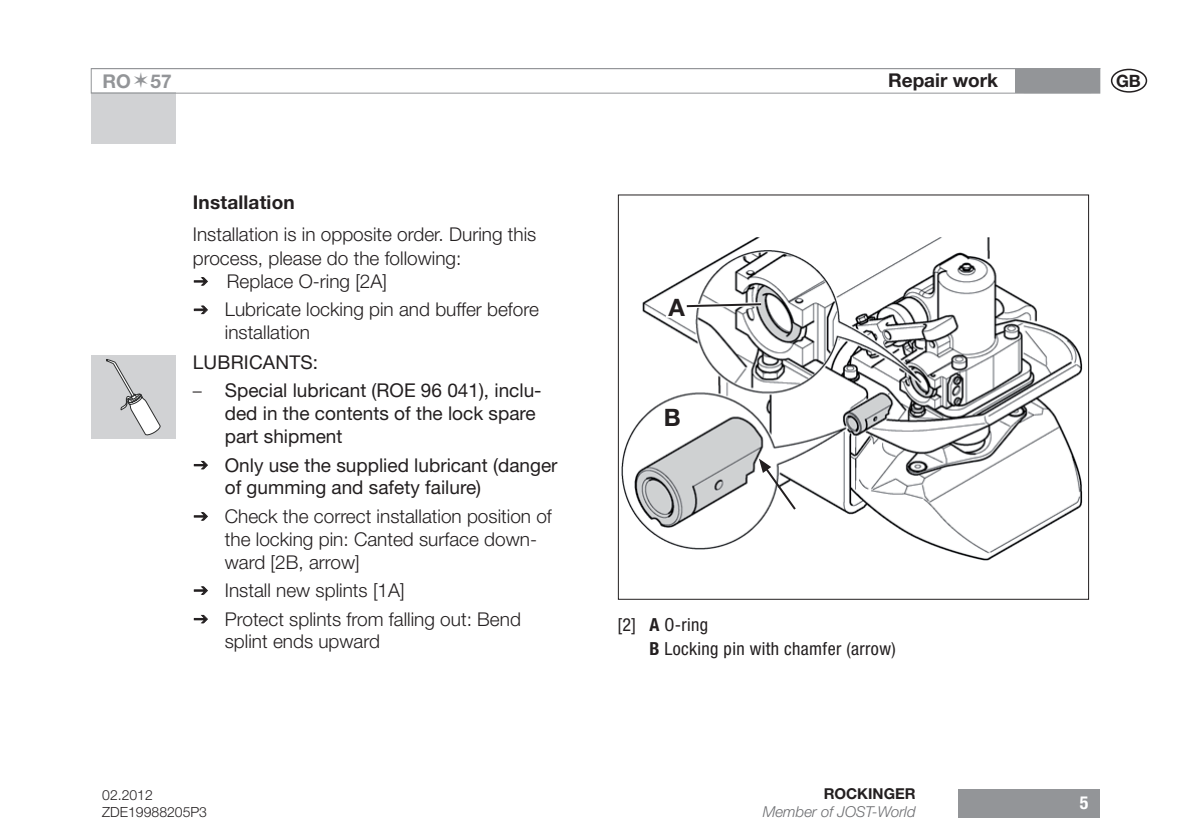
<style>
.page{position:relative;width:1191px;height:840px;background:#fff}
.page>*{position:absolute;margin:0;border:0;box-sizing:border-box;transform-origin:0 0}
.t1{font:700 24px "Helvetica Neue LT Pro";color:#231f20}
.t2{font:300 19px/22.8px "Helvetica Neue LT Pro";color:#231f20}
.t3{font:19px/22.8px "Helvetica Neue LT Pro";color:#231f20}
.t4{font:700 19px "Helvetica Neue LT Pro";letter-spacing:.01em;color:#231f20}
.t5{font:700 19px "Helvetica Neue LT Pro";color:#939598}
.t6{font:condensed 18px/24px "Helvetica Neue LT Pro";letter-spacing:.02em;color:#231f20}
.t7{font:700 condensed 18px "Helvetica Neue LT Pro";color:#fff}
.t8{font:700 17px "Helvetica Neue LT Pro";color:#231f20}
.t9{font:italic 300 15px "Helvetica Neue LT Pro";color:#6c6d70}
.t10{font:700 15px "Helvetica Neue LT Pro";color:#231f20}
.t11{font:300 14px/16.8px "Helvetica Neue LT Pro";color:#231f20}
.s1{font-weight:300;font-size:18px}
.s2{font-weight:700}
</style>
<div class="page">
<div style="left:958px;top:788px;width:142px;height:28px;background:#939598"></div>
<div style="left:1015px;top:69px;width:85px;height:24px;background:#939598"></div>
<div style="left:91px;top:93px;width:85px;height:51px;background:#d1d2d4"></div>
<div style="left:91px;top:68px;width:1009px;height:26px;border:1px solid #939598"></div>
<div style="left:1023px;top:68px;width:68px;height:25px;background:#939598"></div>
<img style="left:621px;top:235px;width:469px;height:335px">
<svg style="left:759px;top:458px;width:38px;height:53px"></svg>
<svg style="left:661px;top:405px;width:22px;height:25px"></svg>
<div style="left:1110px;top:69px;width:37px;height:24px;border:2px solid #231f20;border-radius:50%"></div>
<div style="left:91px;top:355px;width:85px;height:83px;background:#d1d2d4"></div>
<svg style="left:106px;top:359px;width:55px;height:77px"></svg>
<svg style="left:663px;top:278px;width:102px;height:43px"></svg>
<svg style="left:193px;top:277px;width:15px;height:9px"></svg>
<svg style="left:193px;top:305px;width:15px;height:10px"></svg>
<svg style="left:193px;top:460px;width:15px;height:10px"></svg>
<svg style="left:193px;top:512px;width:15px;height:9px"></svg>
<svg style="left:193px;top:586px;width:15px;height:9px"></svg>
<svg style="left:193px;top:614px;width:15px;height:10px"></svg>
<p class="t5" style="left:102px;top:69px;width:71px">RO 57</p>
<p class="t4" style="left:193px;top:190px;width:103px">Installation</p>
<p class="t2" style="left:193px;top:222px;width:345px">Installation is in opposite order. During this</p>
<p class="t2" style="left:193px;top:246px;width:270px">process, please do the following:</p>
<p class="t2" style="left:227px;top:269px;width:162px">Replace O-ring [2A]</p>
<p class="t2" style="left:225px;top:298px;width:315px">Lubricate locking pin and buffer before installation</p>
<p class="t3" style="left:193px;top:350px;width:127px">LUBRICANTS:</p>
<p class="t3" style="left:225px;top:378px;width:318px;text-indent:-32px"><span class="s1">–</span> Special lubricant (ROE 96 041), inclu&shy;ded in the contents of the lock spare part shipment</p>
<p class="t3" style="left:225px;top:452px;width:334px">Only use the supplied lubricant (danger of gumming and safety failure)</p>
<p class="t2" style="left:225px;top:504px;width:328px">Check the correct installation position of the locking pin: Canted surface down&shy;ward [2B, arrow]</p>
<p class="t2" style="left:225px;top:575px;width:297px;line-height:28.4px">Install new splints [1A]<br>Protect splints from falling out: Bend</p>
<p class="t2" style="left:225px;top:629px;width:157px">splint ends upward</p>
<p class="t1" style="left:668px;top:292px;width:18px">A</p>
<p class="t1" style="left:663px;top:402px;width:18px">B</p>
<p class="t4" style="left:888px;top:68px;width:112px">Repair work</p>
<p class="t6" style="left:649px;top:611px;width:248px;text-indent:-32px">[2] <span class="s2">A</span> O-ring<br><span class="s2">B</span> Locking pin with chamfer (arrow)</p>
<p class="t11" style="left:102px;top:786px;width:106px">02.2012<br>ZDE19988205P3</p>
<p class="t10" style="left:823px;top:784px;width:93px">ROCKINGER</p>
<p class="t9" style="left:762px;top:802px;width:154px">Member of JOST-World</p>
<p class="t8" style="left:1116px;top:70px;width:26px">GB</p>
<p class="t7" style="left:1080px;top:791px;width:10px">5</p>
</div>
